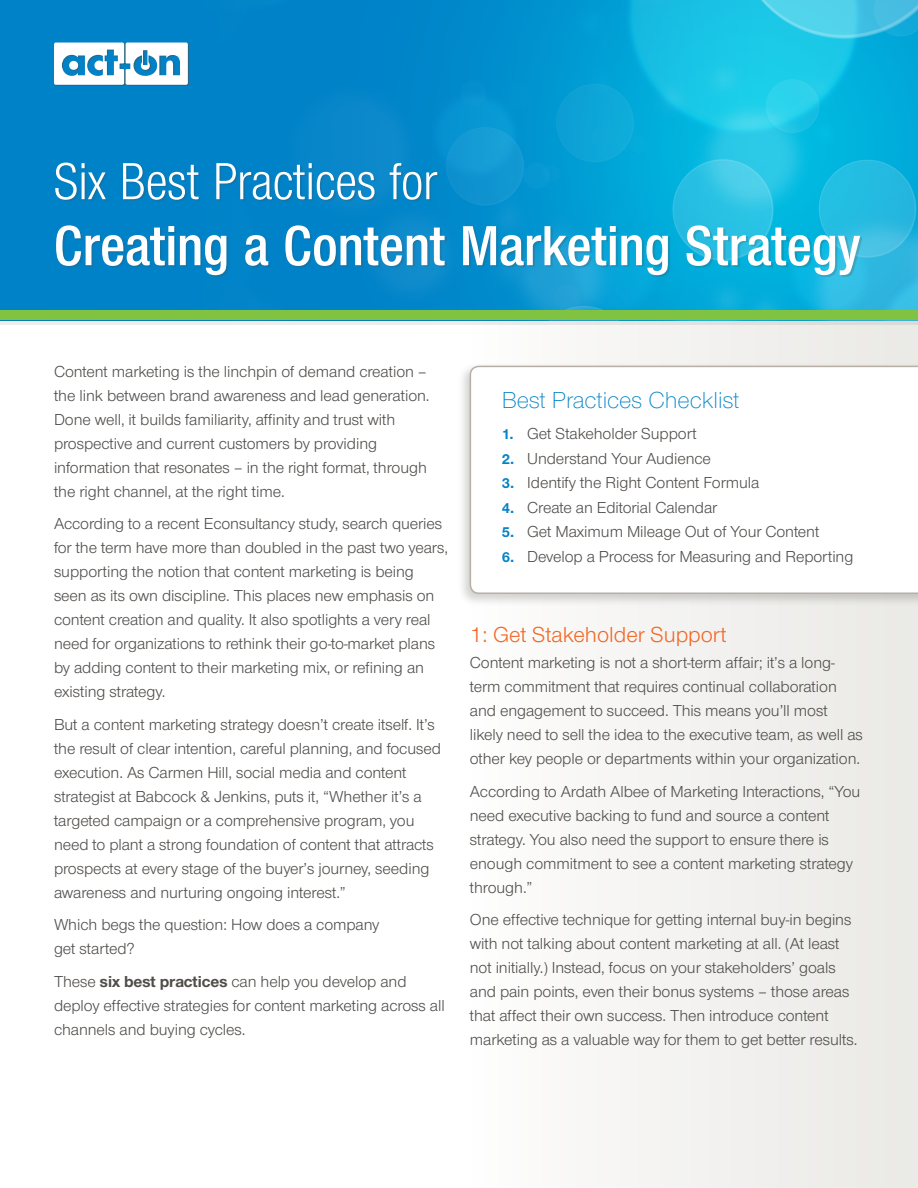
<style>
.page{position:relative;width:918px;height:1188px;background:#fff}
.page>*{position:absolute;margin:0;border:0;box-sizing:border-box;transform-origin:0 0}
.t1{font:58.5px "Nimbus Sans Novus TOT Sem Bol Con";color:#fff}
.t2{font:54px "Nimbus Sans Novus TOT Reg Con";color:#fff}
.Content_PP{font:300 24px "Nimbus Sans Novus TOT";color:#0283c6}
.Paragraph_Header{font:22.5px "Nimbus Sans Novus TOT";color:#f26722}
.Content_PP-2{font:16.5px/24px "Nimbus Sans Novus TOT";letter-spacing:-.005em;color:#4f4c49}
.s1{font-weight:700}
.s2{font-weight:700;font-size:15px;color:#0283c6}
</style>
<div class="page">
<div style="left:0;top:293px;width:918px;height:895px;background:linear-gradient(to right,#fff,#eeedeb)"></div>
<img style="left:0;top:0;width:918px;height:311px">
<div style="left:0;top:315px;width:918px;height:10px;background:#4f4c49;opacity:.1"></div>
<div style="left:0;top:311px;width:918px;height:9px;background:#80c342"></div>
<div style="left:55px;top:43px;width:134px;height:43px;background:#276788"></div>
<svg style="left:54px;top:43px;width:134px;height:42px;background:#b9d9eb"></svg>
<div style="left:57px;top:164px;width:805px;height:113px;background:#4f4c49;opacity:.25"></div>
<div style="left:457px;top:362px;width:461px;height:245px;background:#4f4c49;opacity:.25"></div>
<svg style="left:470px;top:366px;width:448px;height:228px"></svg>
<p class="t2" style="left:54px;top:151px;width:385px">Six Best Practices for</p>
<p class="t1" style="left:54px;top:212px;width:808px">Creating a Content Marketing Strategy</p>
<p class="Content_PP-2" style="left:54px;top:359px;width:377px">Content marketing is the linchpin of demand creation – the link between brand awareness and lead generation.<br>Done well, it builds familiarity, affinity and trust with prospective and current customers by providing information that resonates – in the right format, through the right channel, at the right time.</p>
<p class="Content_PP-2" style="left:54px;top:512px;width:396px">According to a recent Econsultancy study, search queries for the term have more than doubled in the past two years, supporting the notion that content marketing is being seen as its own discipline. This places new emphasis on content creation and quality. It also spotlights a very real need for organizations to rethink their go-to-market plans by adding content to their marketing mix, or refining an existing strategy.</p>
<p class="Content_PP-2" style="left:54px;top:712px;width:389px">But a content marketing strategy doesn’t create itself. It’s the result of clear intention, careful planning, and focused execution. As Carmen Hill, social media and content strategist at Babcock &amp; Jenkins, puts it, “Whether it’s a targeted campaign or a comprehensive program, you need to plant a strong foundation of content that attracts prospects at every stage of the buyer’s journey, seeding awareness and nurturing ongoing interest.”</p>
<p class="Content_PP-2" style="left:54px;top:913px;width:327px">Which begs the question: How does a company get started?</p>
<p class="Content_PP-2" style="left:54px;top:969px;width:392px">These <span class="s1">six best practices</span> can help you develop and deploy effective strategies for content marketing across all channels and buying cycles.</p>
<p class="Content_PP" style="left:502px;top:386px;width:239px">Best Practices Checklist</p>
<p class="Content_PP-2" style="left:502px;top:422px;width:197px"><span class="s2">1.</span> Get Stakeholder Support</p>
<p class="Content_PP-2" style="left:502px;top:446px;width:211px"><span class="s2">2.</span> Understand Your Audience</p>
<p class="Content_PP-2" style="left:502px;top:471px;width:259px"><span class="s2">3.</span> Identify the Right Content Formula</p>
<p class="Content_PP-2" style="left:502px;top:495px;width:217px"><span class="s2">4.</span> Create an Editorial Calendar</p>
<p class="Content_PP-2" style="left:502px;top:520px;width:319px"><span class="s2">5.</span> Get Maximum Mileage Out of Your Content</p>
<p class="Content_PP-2" style="left:502px;top:545px;width:353px"><span class="s2">6.</span> Develop a Process for Measuring and Reporting</p>
<p class="Paragraph_Header" style="left:470px;top:622px;width:259px">1: Get Stakeholder Support</p>
<p class="Content_PP-2" style="left:470px;top:651px;width:395px">Content marketing is not a short-term affair; it’s a long&shy;term commitment that requires continual collaboration and engagement to succeed. This means you’ll most likely need to sell the idea to the executive team, as well as other key people or departments within your organization.</p>
<p class="Content_PP-2" style="left:470px;top:779px;width:392px">According to Ardath Albee of Marketing Interactions, “You need executive backing to fund and source a content strategy. You also need the support to ensure there is enough commitment to see a content marketing strategy through.”</p>
<p class="Content_PP-2" style="left:470px;top:908px;width:389px">One effective technique for getting internal buy-in begins with not talking about content marketing at all. (At least not initially.) Instead, focus on your stakeholders’ goals and pain points, even their bonus systems – those areas that affect their own success. Then introduce content marketing as a valuable way for them to get better results.</p>
</div>
